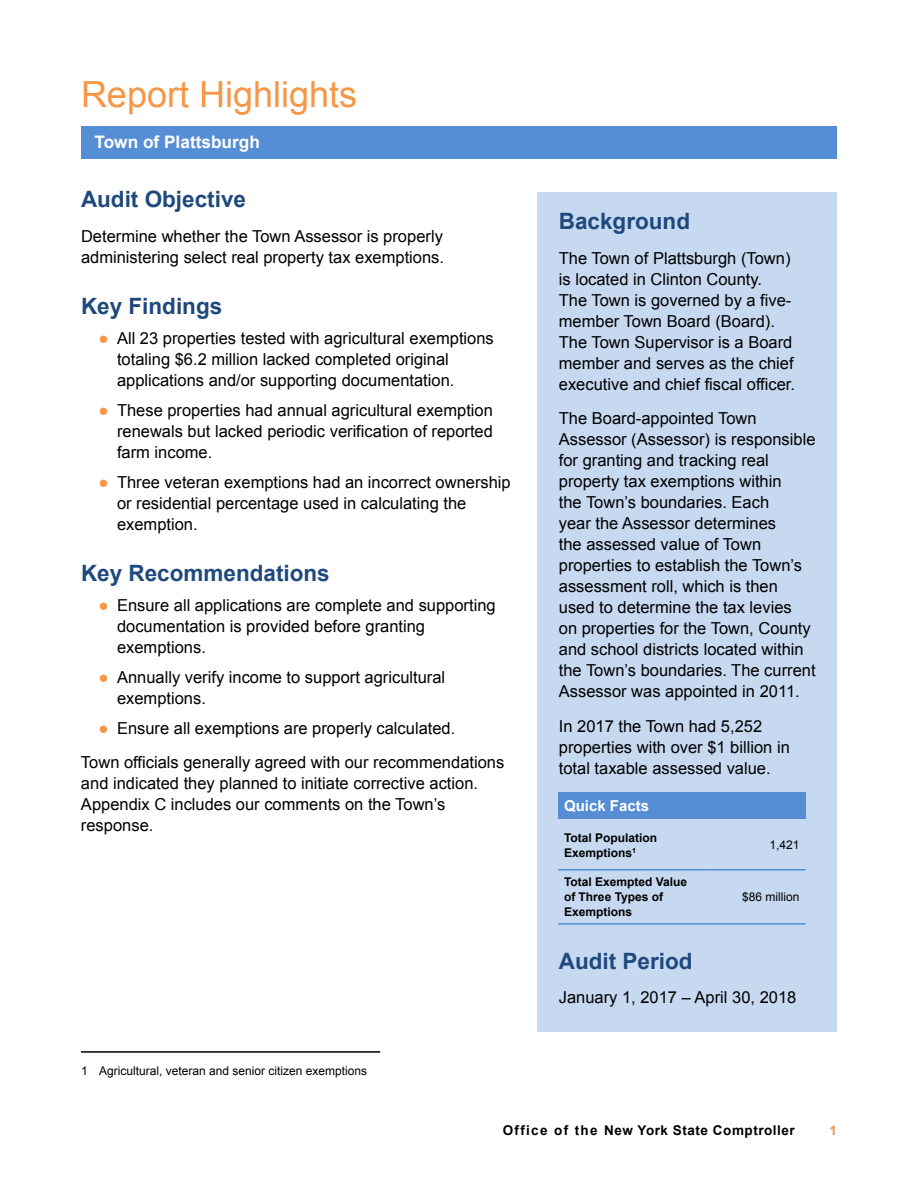
<style>
.page{position:relative;width:918px;height:1188px;background:#fff}
.page>*{position:absolute;margin:0;border:0;box-sizing:border-box;transform-origin:0 0}
.t1{font:36px "Arial";color:#f79646}
.t2{font:700 22.5px "Arial";color:#1f497d}
.t3{font:700 17.25px "Arial";color:#fff}
.t4{font:16.5px/21px "Arial";color:#000}
.t5{font:700 15px "Arial";color:#fff}
.t6{font:700 13.5px "Arial";letter-spacing:.04em;color:#000}
.t7{font:700 13.5px "Arial";color:#f79646}
.t8{font:700 12px/15px "Arial";color:#000}
.t9{font:12px "Arial";color:#000}
.s1{color:#f79646}
</style>
<div class="page">
<hr style="left:81px;top:126px;width:756px;height:3px;background:#558ed5">
<div style="left:538px;top:192px;width:299px;height:840px;background:#c6d9f1"></div>
<div style="left:81px;top:128px;width:756px;height:31px;background:#558ed5"></div>
<div style="left:558px;top:792px;width:247px;height:27px;background:#558ed5"></div>
<hr style="left:558px;top:869px;width:150px;height:2px;background:#558ed5">
<hr style="left:708px;top:869px;width:97px;height:2px;background:#558ed5">
<hr style="left:558px;top:923px;width:150px;height:2px;background:#558ed5">
<hr style="left:708px;top:923px;width:97px;height:2px;background:#558ed5">
<hr style="left:81px;top:1051px;width:299px;height:2px;background:#000">
<h1 class="t1" style="left:81px;top:71px;width:278px">Report Highlights</h1>
<p class="t3" style="left:94px;top:130px;width:167px">Town of Plattsburgh</p>
<h2 class="t2" style="left:81px;top:185px;width:167px">Audit Objective</h2>
<p class="t4" style="left:81px;top:226px;width:363px">Determine whether the Town Assessor is properly administering select real property tax exemptions.</p>
<h2 class="t2" style="left:81px;top:291px;width:143px">Key Findings</h2>
<p class="t4" style="left:117px;top:328px;width:378px;text-indent:-18px"><span class="s1">●</span> All 23 properties tested with agricultural exemptions totaling $6.2 million lacked completed original applications and/or supporting documentation.</p>
<p class="t4" style="left:117px;top:400px;width:378px;text-align:justify;text-indent:-18px"><span class="s1">●</span> These properties had annual agricultural exemption renewals but lacked periodic verification of reported farm income.</p>
<p class="t4" style="left:117px;top:472px;width:395px;text-indent:-18px"><span class="s1">●</span> Three veteran exemptions had an incorrect ownership or residential percentage used in calculating the exemption.</p>
<h2 class="t2" style="left:81px;top:558px;width:250px">Key Recommendations</h2>
<p class="t4" style="left:117px;top:595px;width:380px;text-indent:-18px"><span class="s1">●</span> Ensure all applications are complete and supporting documentation is provided before granting exemptions.</p>
<p class="t4" style="left:117px;top:667px;width:330px;text-indent:-18px"><span class="s1">●</span> Annually verify income to support agricultural exemptions.</p>
<p class="t4" style="left:81px;top:711px;width:425px;line-height:34.5px;text-indent:18px"><span class="s1">●</span> Ensure all exemptions are properly calculated.<br>Town officials generally agreed with our recommendations</p>
<p class="t4" style="left:81px;top:773px;width:396px">and indicated they planned to initiate corrective action.<br>Appendix C includes our comments on the Town’s response.</p>
<p class="t9" style="left:81px;top:1063px;width:288px">1 Agricultural, veteran and senior citizen exemptions</p>
<h2 class="t2" style="left:559px;top:206px;width:133px">Background</h2>
<p class="t4" style="left:559px;top:248px;width:236px">The Town of Plattsburgh (Town) is located in Clinton County.<br>The Town is governed by a five&shy;member Town Board (Board).<br>The Town Supervisor is a Board member and serves as the chief executive and chief fiscal officer.</p>
<p class="t4" style="left:559px;top:408px;width:258px">The Board-appointed Town<br>Assessor (Assessor) is responsible for granting and tracking real property tax exemptions within<br>the Town’s boundaries. Each<br>year the Assessor determines<br>the assessed value of Town properties to establish the Town’s assessment roll, which is then used to determine the tax levies<br>on properties for the Town, County and school districts located within the Town’s boundaries. The current<br>Assessor was appointed in 2011.</p>
<p class="t4" style="left:559px;top:716px;width:233px">In 2017 the Town had 5,252 properties with over $1 billion in total taxable assessed value.</p>
<p class="t5" style="left:564px;top:796px;width:87px">Quick Facts</p>
<p class="t8" style="left:564px;top:830px;width:95px">Total Population<br>Exemptions<sup>1</sup></p>
<p class="t9" style="left:769px;top:837px;width:32px">1,421</p>
<p class="t8" style="left:564px;top:875px;width:125px">Total Exempted Value of Three Types of<br>Exemptions</p>
<p class="t9" style="left:742px;top:889px;width:59px">$86 million</p>
<h2 class="t2" style="left:559px;top:946px;width:135px">Audit Period</h2>
<p class="t4" style="left:559px;top:987px;width:239px">January 1, 2017 – April 30, 2018</p>
<p class="t6" style="left:503px;top:1121px;width:294px">Office of the New York State Comptroller</p>
<p class="t7" style="left:830px;top:1121px;width:9px">1</p>
</div>
